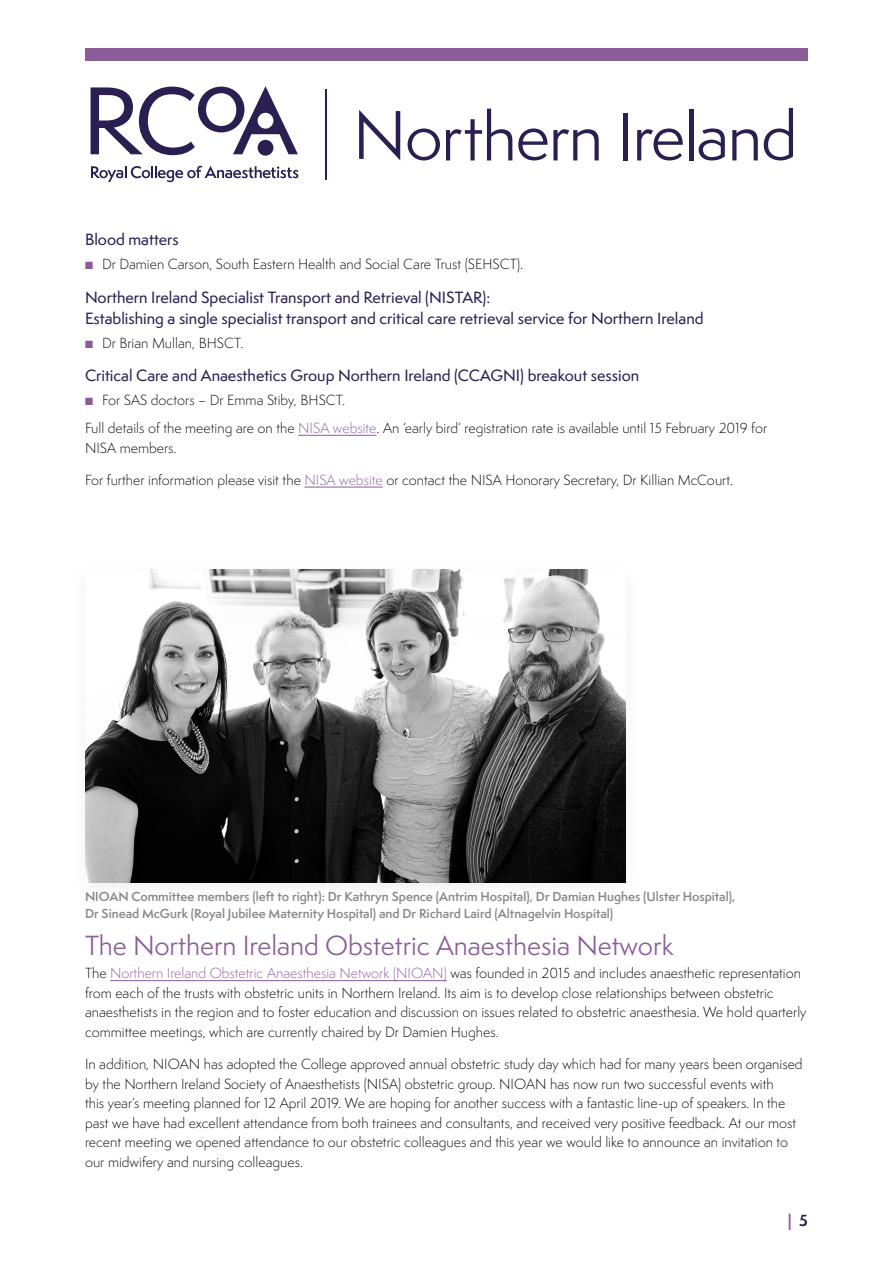
<style>
.page{position:relative;width:893px;height:1263px;background:#fff}
.page>*{position:absolute;margin:0;border:0;box-sizing:border-box;transform-origin:0 0}
.t1{font:25.5px "Semplicita Pro";color:#8a5d9a}
.t2{font:500 15px/21px "Semplicita Pro";color:#291f51}
.t3{font:700 15px "Semplicita Pro";color:#8a5d9a}
.t4{font:300 13.5px/19.5px "Semplicita Pro";color:#000}
.t5{font:600 12px/16.5px "Semplicita Pro";color:#888a88}
.s1{color:#8a5d9a}
.s2{color:#291f51}
</style>
<div class="page">
<div style="left:85px;top:48px;width:723px;height:13px;background:#8a5d9a"></div>
<hr style="left:298px;top:435px;width:78px;height:1px;background:#8a5d9a">
<hr style="left:304px;top:487px;width:79px;height:1px;background:#8a5d9a">
<hr style="left:110px;top:980px;width:337px;height:1px;background:#8a5d9a">
<img style="left:85px;top:570px;width:540px;height:313px">
<svg style="left:91px;top:166px;width:207px;height:16px"></svg>
<svg style="left:91px;top:86px;width:207px;height:69px"></svg>
<hr style="left:325px;top:89px;width:2px;height:90px;background:#2b1f51">
<svg style="left:359px;top:110px;width:41px;height:50px"></svg>
<svg style="left:408px;top:128px;width:32px;height:32px"></svg>
<svg style="left:446px;top:109px;width:66px;height:51px"></svg>
<svg style="left:518px;top:128px;width:29px;height:32px"></svg>
<svg style="left:553px;top:129px;width:46px;height:31px"></svg>
<div style="left:623px;top:113px;width:5px;height:47px;background:#2b1f51"></div>
<svg style="left:637px;top:128px;width:46px;height:32px"></svg>
<hr style="left:689px;top:109px;width:4px;height:51px;background:#2b1f51">
<svg style="left:699px;top:128px;width:26px;height:32px"></svg>
<svg style="left:732px;top:129px;width:26px;height:31px"></svg>
<svg style="left:764px;top:108px;width:29px;height:52px"></svg>
<p class="t2" style="left:85px;top:229px;width:95px">Blood matters</p>
<p class="t4" style="left:85px;top:254px;width:440px"><span class="s1">■</span> Dr Damien Carson, South Eastern Health and Social Care Trust (SEHSCT).</p>
<p class="t2" style="left:85px;top:287px;width:620px">Northern Ireland Specialist Transport and Retrieval (NISTAR):<br>Establishing a single specialist transport and critical care retrieval service for Northern Ireland</p>
<p class="t4" style="left:85px;top:333px;width:160px"><span class="s1">■</span> Dr Brian Mullan, BHSCT.</p>
<p class="t2" style="left:85px;top:365px;width:556px">Critical Care and Anaesthetics Group Northern Ireland (CCAGNI) breakout session</p>
<p class="t4" style="left:85px;top:386px;width:684px;line-height:28px"><span class="s1">■</span> For SAS doctors – Dr Emma Stiby, BHSCT.<br>Full details of the meeting are on the <span class="s1">NISA website</span>. An ‘early bird’ registration rate is available until 15 February 2019 for</p>
<p class="t4" style="left:85px;top:438px;width:93px">NISA members.</p>
<p class="t4" style="left:85px;top:470px;width:650px">For further information please visit the <span class="s1">NISA website</span> or contact the NISA Honorary Secretary, Dr Killian McCourt.</p>
<p class="t5" style="left:85px;top:888px;width:652px">NIOAN Committee members (left to right): Dr Kathryn Spence (Antrim Hospital), Dr Damian Hughes (Ulster Hospital),<br>Dr Sinead McGurk (Royal Jubilee Maternity Hospital) and Dr Richard Laird (Altnagelvin Hospital)</p>
<h1 class="t1" style="left:85px;top:927px;width:590px">The Northern Ireland Obstetric Anaesthesia Network</h1>
<p class="t4" style="left:85px;top:963px;width:723px">The <span class="s1">Northern Ireland Obstetric Anaesthesia Network (NIOAN)</span> was founded in 2015 and includes anaesthetic representation from each of the trusts with obstetric units in Northern Ireland. Its aim is to develop close relationships between obstetric anaesthetists in the region and to foster education and discussion on issues related to obstetric anaesthesia. We hold quarterly committee meetings, which are currently chaired by Dr Damien Hughes.</p>
<p class="t4" style="left:85px;top:1054px;width:719px">In addition, NIOAN has adopted the College approved annual obstetric study day which had for many years been organised by the Northern Ireland Society of Anaesthetists (NISA) obstetric group. NIOAN has now run two successful events with<br>this year’s meeting planned for 12 April 2019. We are hoping for another success with a fantastic line-up of speakers. In the past we have had excellent attendance from both trainees and consultants, and received very positive feedback. At our most recent meeting we opened attendance to our obstetric colleagues and this year we would like to announce an invitation to our midwifery and nursing colleagues.</p>
<p class="t3" style="left:788px;top:1209px;width:22px">| <span class="s2">5</span></p>
</div>
